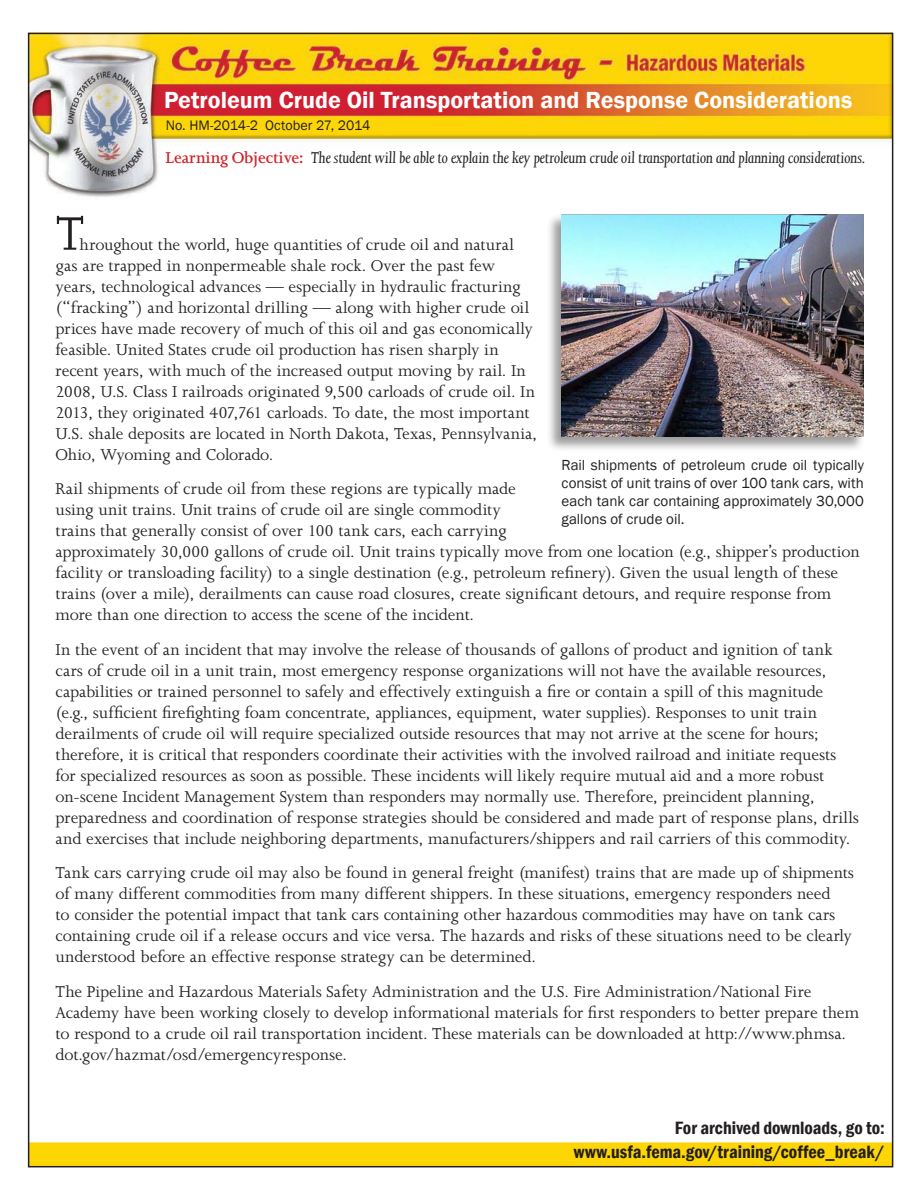
<style>
.page{position:relative;width:918px;height:1188px;background:#fff}
.page>*{position:absolute;margin:0;border:0;box-sizing:border-box;transform-origin:0 0}
.t1{font:54px "Joanna MT Std";color:#231f20}
.Topic_-_18pt{font:600 24px "Franklin Gothic";color:#fff}
.t2{font:600 condensed 18.3px "Franklin Gothic";color:#231f20}
.t3{font:18px/21px "Joanna MT Std";color:#231f20}
.Body_text_14pt{font:italic 18px "Joanna MT Std";letter-spacing:-.01em;color:#231f20}
.t4{font:15px/18px "Franklin Gothic";color:#231f20;text-align:justify}
.t5{font:14.1px "Franklin Gothic";color:#231f20}
.s1{font-weight:600;font-style:normal;color:#d1232a}
</style>
<div class="page">
<img style="left:31px;top:36px;width:859px;height:161px">
<div style="left:31px;top:1142px;width:859px;height:22px;background:#fdd504"></div>
<div style="left:547px;top:213px;width:319px;height:239px;background:#231f20;opacity:.44"></div>
<img style="left:562px;top:215px;width:302px;height:222px">
<p class="Topic_-_18pt" style="left:164px;top:85px;width:690px">Petroleum Crude Oil Transportation and Response Considerations</p>
<p class="t5" style="left:166px;top:117px;width:206px">No. HM-2014-2 October 27, 2014</p>
<p class="Body_text_14pt" style="left:166px;top:148px;width:702px"><span class="s1">Learning Objective:</span> The student will be able to explain the key petroleum crude oil transportation and planning considerations.</p>
<p class="t1" style="left:56px;top:205px;width:30px">T</p>
<p class="t3" style="left:56px;top:234px;width:483px;text-indent:24px">hroughout the world, huge quantities of crude oil and natural gas are trapped in nonpermeable shale rock. Over the past few years, technological advances — especially in hydraulic fracturing (“fracking”) and horizontal drilling — along with higher crude oil prices have made recovery of much of this oil and gas economically feasible. United States crude oil production has risen sharply in recent years, with much of the increased output moving by rail. In 2008, U.S. Class I railroads originated 9,500 carloads of crude oil. In 2013, they originated 407,761 carloads. To date, the most important U.S. shale deposits are located in North Dakota, Texas, Pennsylvania, Ohio, Wyoming and Colorado.</p>
<p class="t3" style="left:56px;top:479px;width:806px">Rail shipments of crude oil from these regions are typically made<br>using unit trains. Unit trains of crude oil are single commodity<br>trains that generally consist of over 100 tank cars, each carrying<br>approximately 30,000 gallons of crude oil. Unit trains typically move from one location (e.g., shipper’s production facility or transloading facility) to a single destination (e.g., petroleum refinery). Given the usual length of these trains (over a mile), derailments can cause road closures, create significant detours, and require response from more than one direction to access the scene of the incident.</p>
<p class="t3" style="left:56px;top:639px;width:805px">In the event of an incident that may involve the release of thousands of gallons of product and ignition of tank cars of crude oil in a unit train, most emergency response organizations will not have the available resources, capabilities or trained personnel to safely and effectively extinguish a fire or contain a spill of this magnitude (e.g., sufficient firefighting foam concentrate, appliances, equipment, water supplies). Responses to unit train derailments of crude oil will require specialized outside resources that may not arrive at the scene for hours; therefore, it is critical that responders coordinate their activities with the involved railroad and initiate requests for specialized resources as soon as possible. These incidents will likely require mutual aid and a more robust on-scene Incident Management System than responders may normally use. Therefore, preincident planning, preparedness and coordination of response strategies should be considered and made part of response plans, drills and exercises that include neighboring departments, manufacturers/shippers and rail carriers of this commodity.</p>
<p class="t3" style="left:56px;top:863px;width:800px">Tank cars carrying crude oil may also be found in general freight (manifest) trains that are made up of shipments of many different commodities from many different shippers. In these situations, emergency responders need<br>to consider the potential impact that tank cars containing other hazardous commodities may have on tank cars containing crude oil if a release occurs and vice versa. The hazards and risks of these situations need to be clearly understood before an effective response strategy can be determined.</p>
<p class="t3" style="left:56px;top:981px;width:805px">The Pipeline and Hazardous Materials Safety Administration and the U.S. Fire Administration/National Fire<br>Academy have been working closely to develop informational materials for first responders to better prepare them to respond to a crude oil rail transportation incident. These materials can be downloaded at http://www.phmsa.</p>
<p class="t3" style="left:56px;top:1044px;width:293px">dot.gov/hazmat/osd/emergencyresponse.</p>
<p class="t4" style="left:562px;top:456px;width:304px">Rail shipments of petroleum crude oil typically consist of unit trains of over 100 tank cars, with each tank car containing approximately 30,000 gallons of crude oil.</p>
<p class="t2" style="left:675px;top:1115px;width:211px">For archived downloads, go to:</p>
<p class="t2" style="left:574px;top:1139px;width:313px">www.usfa.fema.gov/training/coffee_break/</p>
</div>
